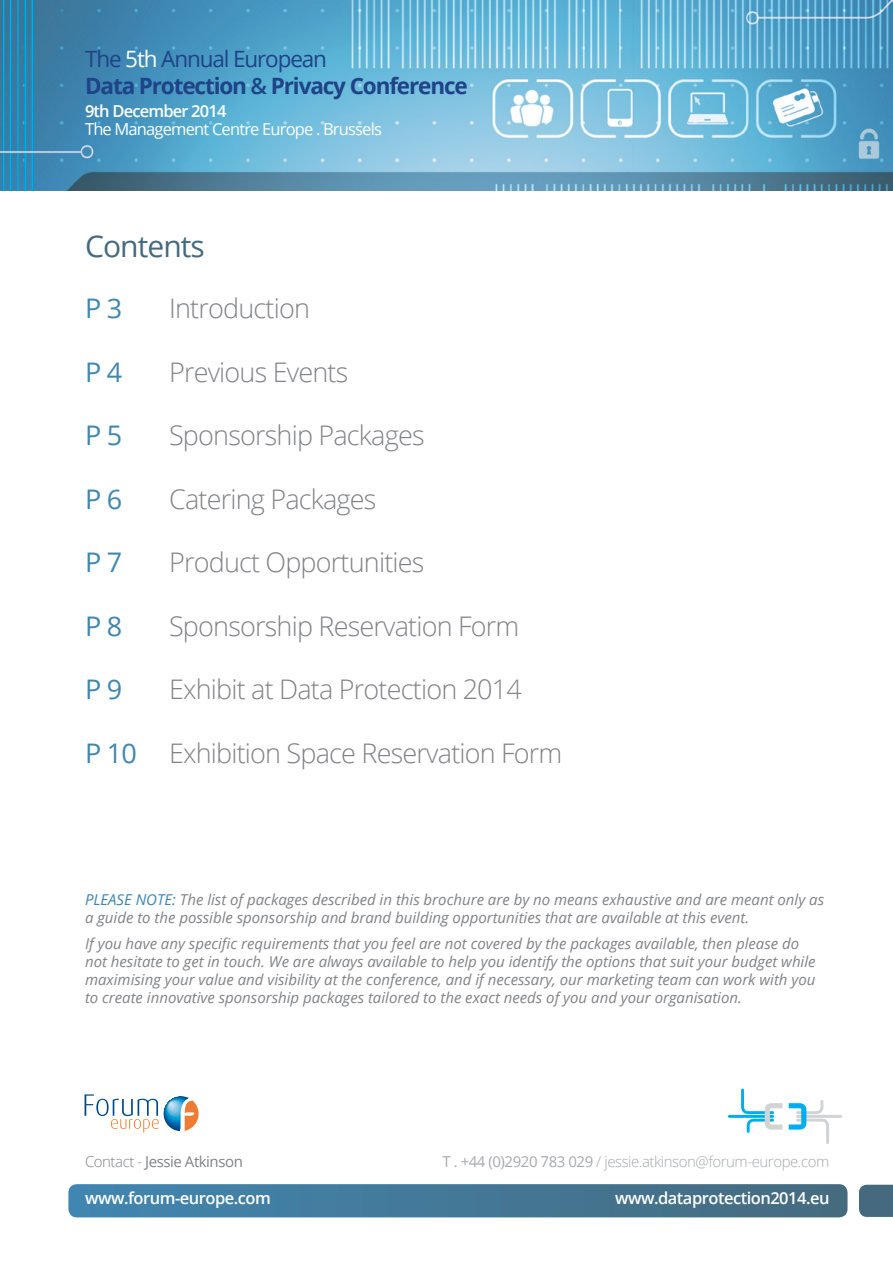
<style>
.page{position:relative;width:893px;height:1263px;background:#fff}
.page>*{position:absolute;margin:0;border:0;box-sizing:border-box;transform-origin:0 0}
.t1{font:30px "Open Sans";letter-spacing:-.03em;color:#456a7f}
.t2{font:300 27px "Open Sans";letter-spacing:-.03em;color:#808285}
.t3{font:27px "Open Sans";color:#3f86b1}
.t4{font:700 22.5px/27px "Open Sans";letter-spacing:-.05em;color:#1f4387}
.t5{font:600 16.5px "Open Sans";letter-spacing:-.03em;color:#fff}
.t6{font:16.5px "Open Sans";letter-spacing:-.05em;color:#fff}
.t7{font:600 16.5px "Open Sans";letter-spacing:-.05em;color:#fff}
.t8{font:italic 15px/18px "Open Sans";color:#808285}
.t9{font:300 15px "Open Sans";letter-spacing:-.03em;color:#a7a9ac}
.t10{font:15px "Open Sans";letter-spacing:-.03em;color:#808285}
.s1{font-weight:400}
.s2{font-weight:400;color:#fff}
.s3{font-weight:600}
.s4{font-weight:400;color:#3f86b1}
.s5{color:#3f86b1}
.s6{font-weight:300}
</style>
<div class="page">
<img style="left:0;top:0;width:893px;height:190px">
<svg style="left:68px;top:1184px;width:779px;height:33px;background:#447998"></svg>
<svg style="left:858px;top:1184px;width:35px;height:33px"></svg>
<hr style="left:728px;top:1115px;width:46px;height:3px;background:#00aeef">
<hr style="left:796px;top:1115px;width:46px;height:3px;background:#d1d3d4">
<svg style="left:741px;top:1089px;width:41px;height:44px"></svg>
<svg style="left:789px;top:1100px;width:40px;height:44px"></svg>
<svg style="left:85px;top:1094px;width:114px;height:38px"></svg>
<h3 class="t4" style="left:85px;top:45px;width:384px"><span class="s1">The</span> <span class="s2">5th</span> <span class="s1">Annual European<br></span>Data Protection <span class="s3">&amp;</span> Privacy Conference</h3>
<p class="t7" style="left:85px;top:100px;width:143px">9th December 2014</p>
<p class="t6" style="left:85px;top:118px;width:298px">The Management Centre Europe . Brussels</p>
<h1 class="t1" style="left:85px;top:225px;width:121px">Contents</h1>
<h2 class="t3" style="left:85px;top:290px;width:39px">P 3</h2>
<h2 class="t2" style="left:169px;top:290px;width:142px">Introduction</h2>
<h2 class="t3" style="left:85px;top:354px;width:39px">P 4</h2>
<h2 class="t2" style="left:169px;top:354px;width:181px">Previous Events</h2>
<h2 class="t3" style="left:85px;top:417px;width:39px">P 5</h2>
<h2 class="t2" style="left:169px;top:417px;width:257px">Sponsorship Packages</h2>
<h2 class="t3" style="left:85px;top:481px;width:39px">P 6</h2>
<h2 class="t2" style="left:169px;top:481px;width:209px">Catering Packages</h2>
<h2 class="t3" style="left:85px;top:544px;width:39px">P 7</h2>
<h2 class="t2" style="left:169px;top:544px;width:257px">Product Opportunities</h2>
<h2 class="t3" style="left:85px;top:608px;width:39px">P 8</h2>
<h2 class="t2" style="left:169px;top:608px;width:352px">Sponsorship Reservation Form</h2>
<h2 class="t3" style="left:85px;top:671px;width:39px">P 9</h2>
<h2 class="t2" style="left:169px;top:671px;width:354px">Exhibit at Data Protection 2014</h2>
<h2 class="t2" style="left:85px;top:735px;width:479px"><span class="s4">P 10</span> Exhibition Space Reservation Form</h2>
<p class="t8" style="left:85px;top:890px;width:741px"><span class="s5">PLEASE NOTE:</span> The list of packages described in this brochure are by no means exhaustive and are meant only as a guide to the possible sponsorship and brand building opportunities that are available at this event.</p>
<p class="t8" style="left:85px;top:934px;width:732px">If you have any specific requirements that you feel are not covered by the packages available, then please do not hesitate to get in touch. We are always available to help you identify the options that suit your budget while maximising your value and visibility at the conference, and if necessary, our marketing team can work with you to create innovative sponsorship packages tailored to the exact needs of you and your organisation.</p>
<p class="t10" style="left:85px;top:1151px;width:159px"><span class="s6">Contact -</span> Jessie Atkinson</p>
<p class="t9" style="left:442px;top:1151px;width:388px"><span class="s1">T . +44 (0)2920 783 029</span> / jessie.atkinson@forum-europe.com</p>
<p class="t5" style="left:85px;top:1186px;width:187px">www.forum-europe.com</p>
<p class="t5" style="left:615px;top:1186px;width:216px">www.dataprotection2014.eu</p>
</div>
